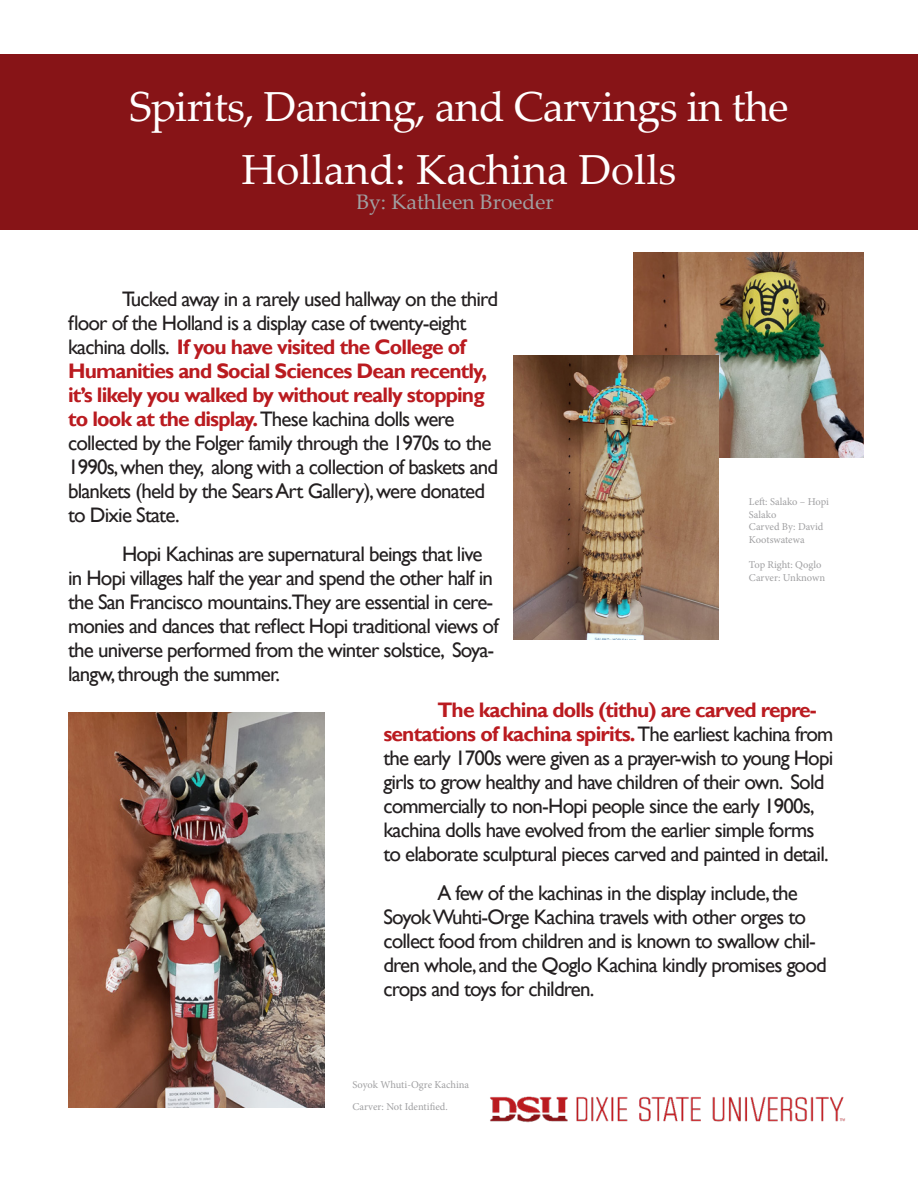
<style>
.page{position:relative;width:918px;height:1188px;background:#fff}
.page>*{position:absolute;margin:0;border:0;box-sizing:border-box;transform-origin:0 0}
.t1{font:42px "Palatino Linotype";letter-spacing:-.015em;color:#fff}
.Normal__Web{font:21px/24px "Gill Sans";letter-spacing:-.04em;color:#231f20}
.t2{font:21px "Palatino Linotype";color:#a0a0a2}
.t3{font:10.5px/12.6px "Minion Pro";color:#a0a0a2}
.s1{font-weight:700;color:#ba1b20}
</style>
<div class="page">
<img style="left:490px;top:1096px;width:355px;height:27px">
<div style="left:0;top:54px;width:918px;height:176px;background:#871417"></div>
<img style="left:634px;top:253px;width:230px;height:205px">
<img style="left:513px;top:355px;width:205px;height:284px">
<img style="left:68px;top:712px;width:257px;height:395px">
<p class="t1" style="left:129px;top:77px;width:661px">Spirits, Dancing, and Carvings in the</p>
<p class="t1" style="left:242px;top:140px;width:436px">Holland: Kachina Dolls</p>
<p class="t2" style="left:356px;top:186px;width:199px">By: Kathleen Broeder</p>
<p class="Normal__Web" style="left:68px;top:288px;width:432px;text-indent:54px">Tucked away in a rarely used hallway on the third floor of the Holland is a display case of twenty-eight kachina dolls. <span class="s1">If you have visited the College of Humanities and Social Sciences Dean recently, it’s likely you walked by without really stopping to look at the display.</span> These kachina dolls were collected by the Folger family through the 1970s to the 1990s, when they, along with a collection of baskets and blankets (held by the Sears Art Gallery), were donated to Dixie State.</p>
<p class="Normal__Web" style="left:68px;top:543px;width:432px;text-indent:54px">Hopi Kachinas are supernatural beings that live in Hopi villages half the year and spend the other half in the San Francisco mountains.They are essential in cere&shy;monies and dances that reflect Hopi traditional views of the universe performed from the winter solstice, Soya&shy;langw, through the summer.</p>
<p class="Normal__Web" style="left:383px;top:698px;width:451px;text-indent:54px"><span class="s1">The kachina dolls (tithu) are carved repre&shy;sentations of kachina spirits.</span> The earliest kachina from the early 1700s were given as a prayer-wish to young Hopi girls to grow healthy and have children of their own. Sold commercially to non-Hopi people since the early 1900s, kachina dolls have evolved from the earlier simple forms to elaborate sculptural pieces carved and painted in detail.</p>
<p class="Normal__Web" style="left:383px;top:881px;width:445px;text-indent:54px">A few of the kachinas in the display include, the Soyok Wuhti-Orge Kachina travels with other orges to collect food from children and is known to swallow chil&shy;dren whole, and the Qoglo Kachina kindly promises good crops and toys for children.</p>
<p class="t3" style="left:749px;top:495px;width:81px">Left: Salako – Hopi<br>Salako</p>
<p class="t3" style="left:749px;top:521px;width:76px">Carved By: David<br>Kootswatewa</p>
<p class="t3" style="left:749px;top:558px;width:74px">Top Right: Qoglo</p>
<p class="t3" style="left:749px;top:571px;width:78px">Carver: Unknown</p>
<p class="t3" style="left:352px;top:1079px;width:118px">Soyok Whuti-Ogre Kachina</p>
<p class="t3" style="left:352px;top:1100px;width:97px">Carver: Not Identified.</p>
</div>
